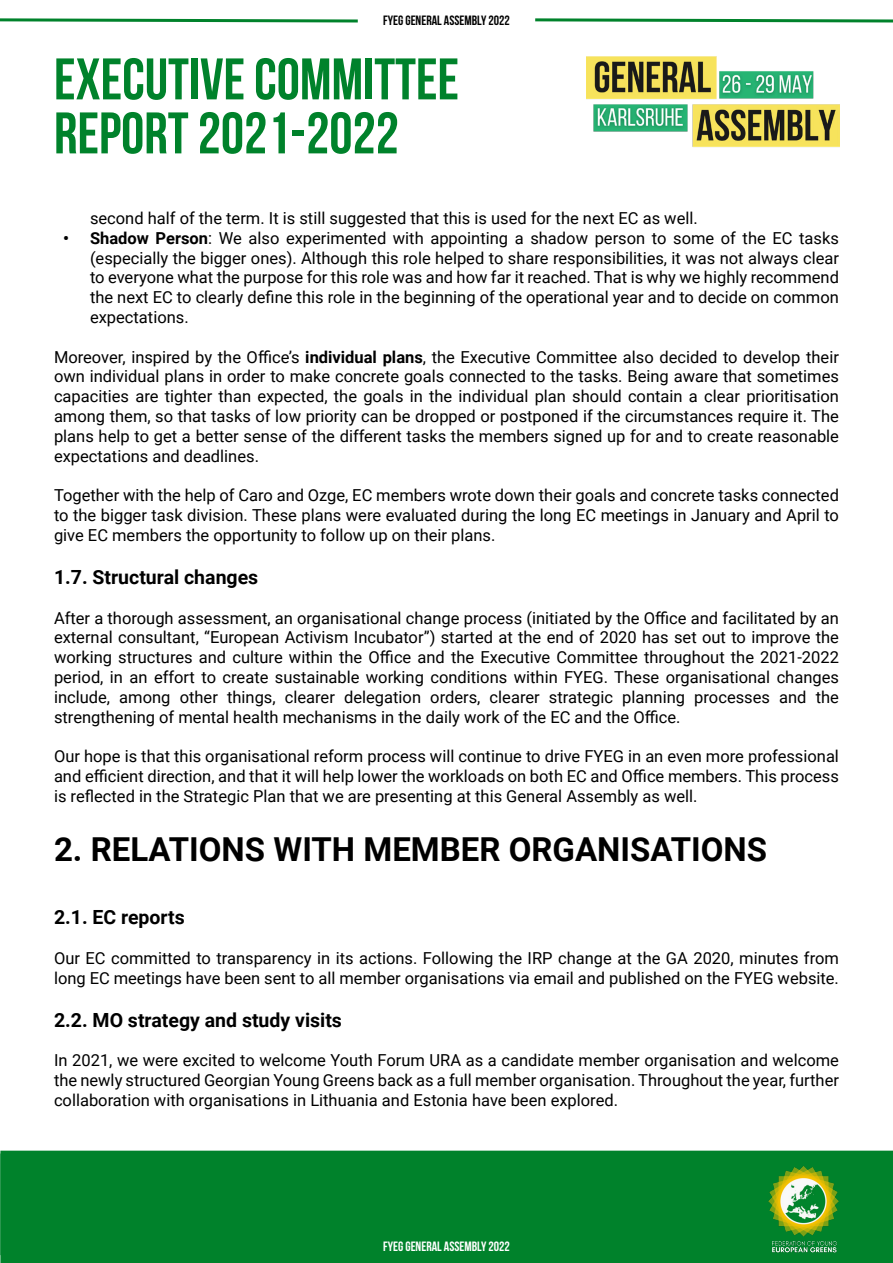
<style>
.page{position:relative;width:893px;height:1263px;background:#fff}
.page>*{position:absolute;margin:0;border:0;box-sizing:border-box;transform-origin:0 0}
.t1{font:700 58.5px/54px "Bebas Neue";color:#00822b}
.t2{font:700 33px "Roboto";color:#000}
.t3{font:700 19.5px "Roboto";color:#000}
.t4{font:16.5px/19.8px "Roboto";color:#000;text-align:justify}
.t5{font:700 13.5px "Bebas Neue";color:#fff}
.t6{font:700 13.5px "Bebas Neue";color:#000}
.s1{font-weight:700}
</style>
<div class="page">
<div style="left:0;top:1151px;width:893px;height:112px;background:#00822b"></div>
<img style="left:586px;top:56px;width:253px;height:91px">
<img style="left:758px;top:1164px;width:90px;height:90px">
<svg style="left:0;top:18px;width:358px;height:5px"></svg>
<svg style="left:535px;top:18px;width:358px;height:5px"></svg>
<p class="t6" style="left:383px;top:13px;width:128px">FYEG GENERAL ASSEMBLY 2022</p>
<h1 class="t1" style="left:54px;top:51px;width:406px">EXECUTIVE COMMITTEE<br>REPORT 2021-2022</h1>
<p class="t4" style="left:90px;top:207px;width:609px">second half of the term. It is still suggested that this is used for the next EC as well.</p>
<p class="t4" style="left:90px;top:227px;width:750px;text-indent:-27px"><span class="s1">• Shadow Person</span>: We also experimented with appointing a shadow person to some of the EC tasks (especially the bigger ones). Although this role helped to share responsibilities, it was not always clear to everyone what the purpose for this role was and how far it reached. That is why we highly recommend the next EC to clearly define this role in the beginning of the operational year and to decide on common expectations.</p>
<p class="t4" style="left:54px;top:346px;width:786px">Moreover, inspired by the Office’s <span class="s1">individual plans</span>, the Executive Committee also decided to develop their own individual plans in order to make concrete goals connected to the tasks. Being aware that sometimes capacities are tighter than expected, the goals in the individual plan should contain a clear prioritisation among them, so that tasks of low priority can be dropped or postponed if the circumstances require it. The plans help to get a better sense of the different tasks the members signed up for and to create reasonable expectations and deadlines.</p>
<p class="t4" style="left:54px;top:485px;width:786px">Together with the help of Caro and Ozge, EC members wrote down their goals and concrete tasks connected to the bigger task division. These plans were evaluated during the long EC meetings in January and April to give EC members the opportunity to follow up on their plans.</p>
<p class="t3" style="left:54px;top:563px;width:206px">1.7. Structural changes</p>
<p class="t4" style="left:54px;top:607px;width:786px">After a thorough assessment, an organisational change process (initiated by the Office and facilitated by an external consultant, “European Activism Incubator”) started at the end of 2020 has set out to improve the working structures and culture within the Office and the Executive Committee throughout the 2021-2022 period, in an effort to create sustainable working conditions within FYEG. These organisational changes include, among other things, clearer delegation orders, clearer strategic planning processes and the strengthening of mental health mechanisms in the daily work of the EC and the Office.</p>
<p class="t4" style="left:54px;top:746px;width:786px">Our hope is that this organisational reform process will continue to drive FYEG in an even more professional and efficient direction, and that it will help lower the workloads on both EC and Office members. This process is reflected in the Strategic Plan that we are presenting at this General Assembly as well.</p>
<h2 class="t2" style="left:54px;top:826px;width:715px">2. RELATIONS WITH MEMBER ORGANISATIONS</h2>
<p class="t3" style="left:54px;top:903px;width:132px">2.1. EC reports</p>
<p class="t4" style="left:54px;top:947px;width:786px">Our EC committed to transparency in its actions. Following the IRP change at the GA 2020, minutes from long EC meetings have been sent to all member organisations via email and published on the FYEG website.</p>
<p class="t3" style="left:54px;top:1006px;width:289px">2.2. MO strategy and study visits</p>
<p class="t4" style="left:54px;top:1050px;width:786px">In 2021, we were excited to welcome Youth Forum URA as a candidate member organisation and welcome the newly structured Georgian Young Greens back as a full member organisation. Throughout the year, further collaboration with organisations in Lithuania and Estonia have been explored.</p>
<p class="t5" style="left:383px;top:1239px;width:128px">FYEG GENERAL ASSEMBLY 2022</p>
</div>
